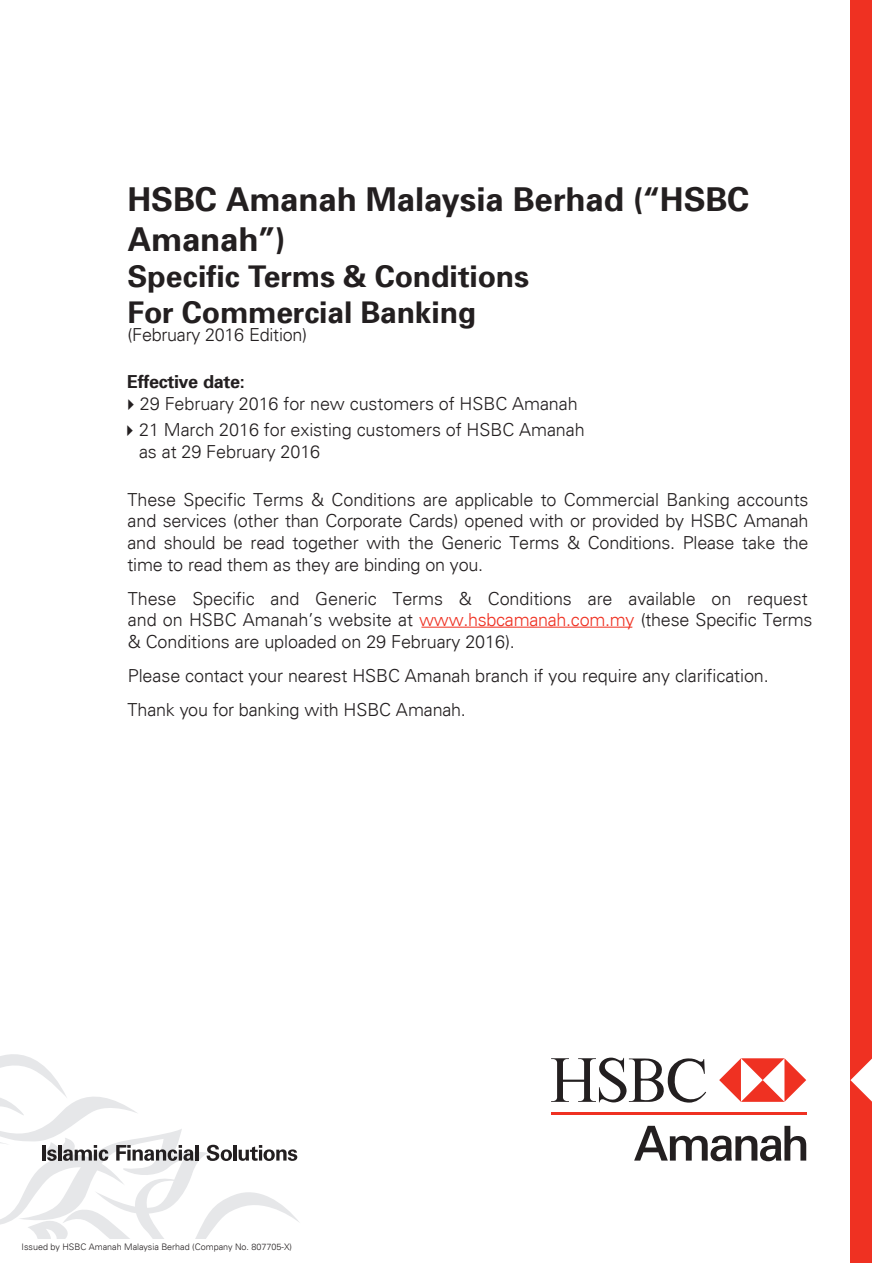
<style>
.page{position:relative;width:893px;height:1263px;background:#fff}
.page>*{position:absolute;margin:0;border:0;box-sizing:border-box;transform-origin:0 0}
.t1{font:700 33px/39.6px "Univers 65";letter-spacing:-.005em;color:#231f20}
.t2{font:700 30px "Univers 65";letter-spacing:-.005em;color:#231f20}
.t3{font:300 18px/21.6px "Univers LT";letter-spacing:-.005em;color:#231f20}
.t4{font:300 9px "Univers LT";color:#231f20}
.s1{font-family:"Univers 65";font-weight:700}
.s2{color:#ef3122}
</style>
<div class="page">
<div style="left:850px;top:0;width:22px;height:1263px;background:#ef3122"></div>
<svg style="left:850px;top:1058px;width:22px;height:44px"></svg>
<svg style="left:551px;top:1057px;width:155px;height:46px"></svg>
<svg style="left:719px;top:1058px;width:87px;height:44px"></svg>
<hr style="left:551px;top:1113px;width:255px;height:2px;background:#ef3122">
<svg style="left:634px;top:1126px;width:172px;height:35px"></svg>
<svg style="left:0;top:1054px;width:299px;height:185px"></svg>
<hr style="left:421px;top:627px;width:211px;height:1px;background:#ef3122">
<p class="t1" style="left:128px;top:179px;width:623px">HSBC Amanah Malaysia Berhad (“HSBC<br>Amanah”)</p>
<p class="t2" style="left:128px;top:257px;width:403px">Specific Terms &amp; Conditions</p>
<p class="t2" style="left:128px;top:293px;width:350px">For Commercial Banking</p>
<p class="t3" style="left:128px;top:324px;width:181px">(February 2016 Edition)</p>
<p class="t3" style="left:140px;top:371px;width:439px;text-indent:-13px"><span class="s1">Effective date:<br></span>29 February 2016 for new customers of HSBC Amanah</p>
<p class="t3" style="left:139px;top:418px;width:447px;line-height:22px">21 March 2016 for existing customers of HSBC Amanah as at 29 February 2016</p>
<p class="t3" style="left:128px;top:489px;width:683px;text-align:justify">These Specific Terms &amp; Conditions are applicable to Commercial Banking accounts and services (other than Corporate Cards) opened with or provided by HSBC Amanah and should be read together with the Generic Terms &amp; Conditions. Please take the time to read them as they are binding on you.</p>
<p class="t3" style="left:128px;top:588px;width:686px">These Specific and Generic Terms &amp; Conditions are available on request and on HSBC Amanah’s website at <span class="s2">www.hsbcamanah.com.my</span> (these Specific Terms &amp; Conditions are uploaded on 29 February 2016).</p>
<p class="t3" style="left:128px;top:665px;width:643px">Please contact your nearest HSBC Amanah branch if you require any clarification.</p>
<p class="t3" style="left:128px;top:699px;width:340px">Thank you for banking with HSBC Amanah.</p>
<p class="t4" style="left:22px;top:1242px;width:272px">Issued by HSBC Amanah Malaysia Berhad (Company No. 807705-X)</p>
</div>
